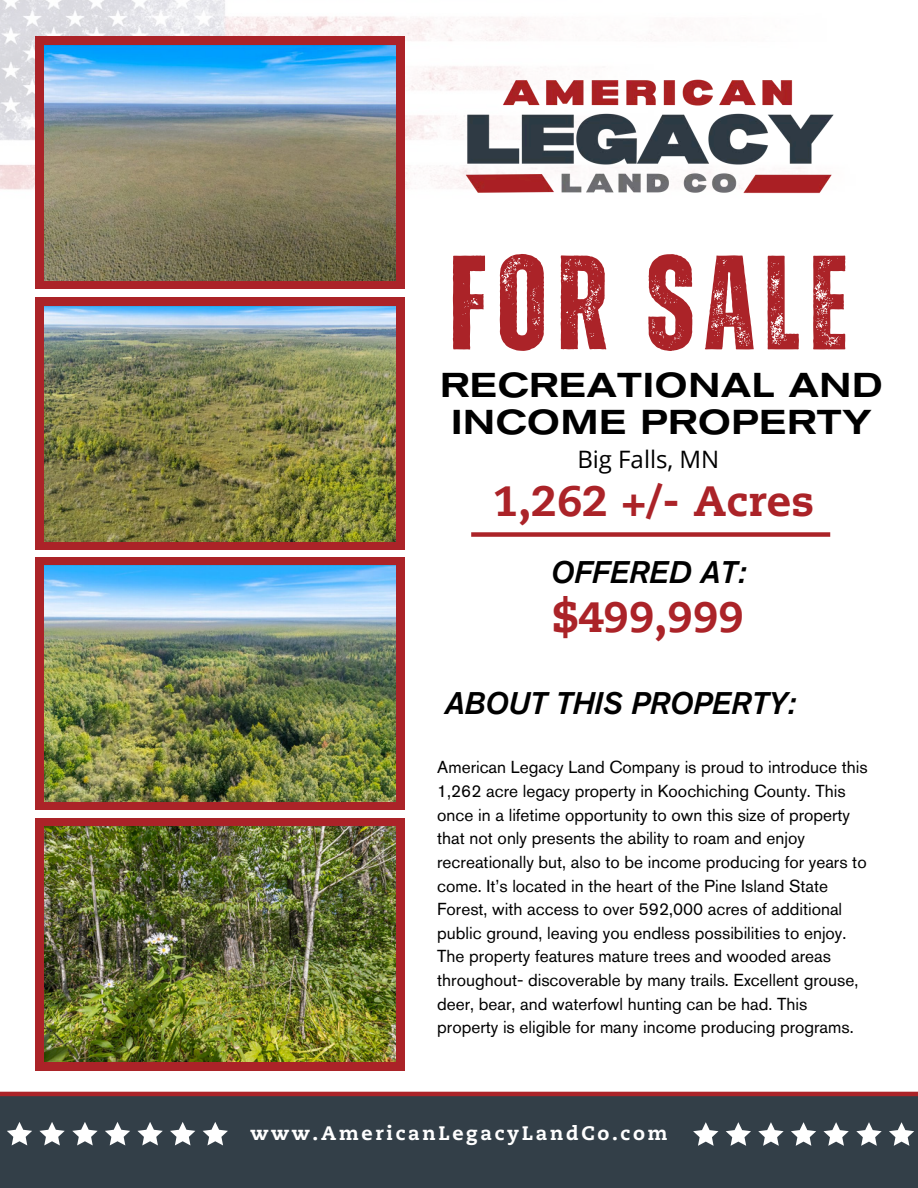
<style>
.page{position:relative;width:918px;height:1188px;background:#fff}
.page>*{position:absolute;margin:0;border:0;box-sizing:border-box;transform-origin:0 0}
.t1{font:700 133.95px "Zuume Rough";letter-spacing:.075em;color:#ab2328}
.t2{font:800 42.3px "Caecilia LT Pro 85";letter-spacing:.01em;color:#ab2328}
.t3{font:500 expanded 34.2px/37.2px "Akzidenz Grotesk BE";letter-spacing:.02em;color:#000;text-align:center}
.t4{font:italic 500 31.05px "Akzidenz Grotesk Pro";color:#000}
.t5{font:24px "Open Sans";color:#000}
.t6{font:800 19.5px "Caecilia LT Pro 85";letter-spacing:.14em;color:#fff}
.t7{font:17.25px/23.7px "Akzidenz Grotesk Pro";color:#000}
</style>
<div class="page">
<img style="left:0;top:0;width:450px;height:190px">
<img style="left:450px;top:17px;width:384px;height:177px">
<div style="left:0;top:1093px;width:918px;height:95px;background:#333f48"></div>
<div style="left:35px;top:37px;width:370px;height:252px;background:#ab2328"></div>
<img style="left:44px;top:46px;width:351px;height:235px">
<div style="left:35px;top:297px;width:370px;height:253px;background:#ab2328"></div>
<img style="left:44px;top:306px;width:351px;height:235px">
<div style="left:35px;top:557px;width:370px;height:253px;background:#ab2328"></div>
<img style="left:44px;top:566px;width:351px;height:235px">
<div style="left:35px;top:818px;width:370px;height:252px;background:#ab2328"></div>
<img style="left:44px;top:827px;width:351px;height:235px">
<svg style="left:72px;top:1122px;width:26px;height:23px"></svg>
<svg style="left:105px;top:1122px;width:25px;height:23px"></svg>
<svg style="left:137px;top:1122px;width:26px;height:23px"></svg>
<svg style="left:170px;top:1122px;width:25px;height:23px"></svg>
<svg style="left:203px;top:1122px;width:25px;height:23px"></svg>
<svg style="left:7px;top:1122px;width:25px;height:23px"></svg>
<svg style="left:39px;top:1122px;width:25px;height:23px"></svg>
<svg style="left:856px;top:1122px;width:26px;height:24px"></svg>
<svg style="left:889px;top:1122px;width:25px;height:24px"></svg>
<svg style="left:693px;top:1122px;width:25px;height:24px"></svg>
<svg style="left:726px;top:1122px;width:25px;height:24px"></svg>
<svg style="left:758px;top:1122px;width:26px;height:24px"></svg>
<svg style="left:791px;top:1122px;width:25px;height:24px"></svg>
<svg style="left:823px;top:1122px;width:25px;height:24px"></svg>
<hr style="left:0;top:1092px;width:918px;height:4px;background:#ab2328">
<div style="left:471px;top:532px;width:359px;height:5px;background:#ab2328"></div>
<h1 class="t1" style="left:449px;top:242px;width:400px">FOR SALE</h1>
<p class="t3" style="left:440px;top:369px;width:444px">RECREATIONAL AND<br>INCOME PROPERTY</p>
<p class="t5" style="left:577px;top:442px;width:143px">Big Falls, MN</p>
<h2 class="t2" style="left:493px;top:484px;width:323px">1,262 +/- Acres</h2>
<h3 class="t4" style="left:551px;top:560px;width:197px">OFFERED AT:</h3>
<h4 class="t2" style="left:553px;top:599px;width:192px">$499,999</h4>
<p class="t4" style="left:444px;top:691px;width:353px">ABOUT THIS PROPERTY:</p>
<p class="t7" style="left:437px;top:757px;width:432px">American Legacy Land Company is proud to introduce this 1,262 acre legacy property in Koochiching County. This once in a lifetime opportunity to own this size of property that not only presents the ability to roam and enjoy recreationally but, also to be income producing for years to come. It’s located in the heart of the Pine Island State Forest, with access to over 592,000 acres of additional public ground, leaving you endless possibilities to enjoy.<br>The property features mature trees and wooded areas throughout- discoverable by many trails. Excellent grouse, deer, bear, and waterfowl hunting can be had. This property is eligible for many income producing programs.</p>
<p class="t6" style="left:250px;top:1125px;width:419px">www.AmericanLegacyLandCo.com</p>
</div>
